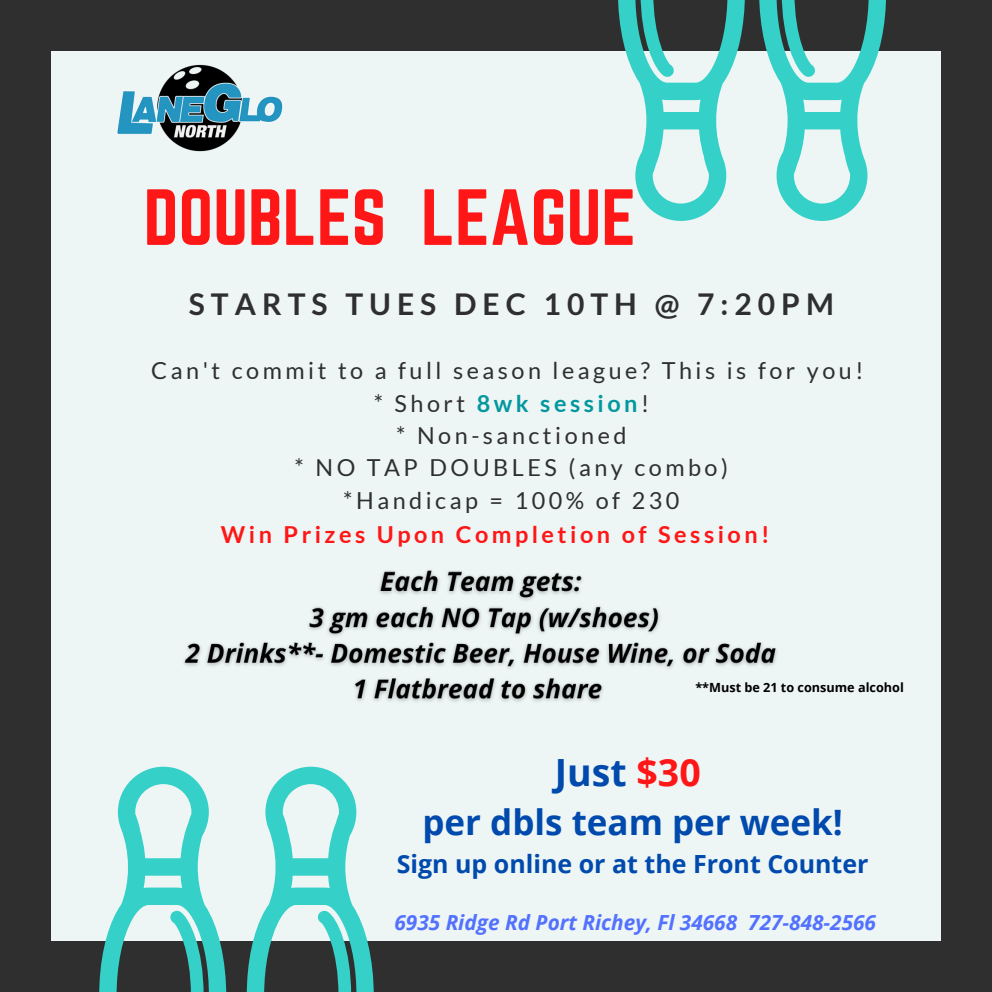
<style>
.page{position:relative;width:992px;height:992px;background:#2f2f2f}
.page>*{position:absolute;margin:0;border:0;box-sizing:border-box;transform-origin:0 0}
.t1{font:69.5px "Norwester";color:#ff1616}
.t2{font:700 37.5px "Open Sans";color:#004aad}
.t3{font:700 35px "Open Sans";color:#004aad}
.t4{font:700 30px "Lato";letter-spacing:.2em;color:#2f2f2f}
.t5{font:700 25px "Open Sans";color:#004aad}
.t6{font:23.5px "Lato";letter-spacing:.15em;color:#2f2f2f}
.t7{font:700 23.5px "Lato";letter-spacing:.15em;color:#ff1616}
.t8{font:700 23.5px "Lato";letter-spacing:.15em;color:#03989e}
.t9{font:italic 700 20.75px "Open Sans";color:#5271ff}
.t10{font:700 12.75px "Open Sans";color:#000}
.s1{font-weight:400;color:#2f2f2f}
.s2{color:#ff1616}
</style>
<div class="page">
<div style="left:51px;top:51px;width:889px;height:889px;background:#edf5f5"></div>
<svg style="left:247px;top:767px;width:127px;height:225px"></svg>
<svg style="left:99px;top:767px;width:127px;height:225px"></svg>
<svg style="left:618px;top:0;width:127px;height:221px"></svg>
<svg style="left:759px;top:0;width:127px;height:221px"></svg>
<img style="left:117px;top:64px;width:166px;height:88px">
<img style="left:184px;top:570px;width:593px;height:132px">
<p class="t1" style="left:144px;top:175px;width:494px">DOUBLES LEAGUE</p>
<p class="t4" style="left:189px;top:286px;width:647px">STARTS TUES DEC 10TH @ 7:20PM</p>
<p class="t6" style="left:151px;top:356px;width:714px">Can't commit to a full season league? This is for you!</p>
<p class="t8" style="left:374px;top:388px;width:277px"><span class="s1">* Short</span> 8wk session<span class="s1">!</span></p>
<p class="t6" style="left:396px;top:421px;width:232px">* Non-sanctioned</p>
<p class="t6" style="left:295px;top:453px;width:435px">* NO TAP DOUBLES (any combo)</p>
<p class="t6" style="left:343px;top:485px;width:338px">*Handicap = 100% of 230</p>
<p class="t7" style="left:221px;top:520px;width:550px">Win Prizes Upon Completion of Session!</p>
<p class="t10" style="left:695px;top:679px;width:210px">**Must be 21 to consume alcohol</p>
<h4 class="t2" style="left:555px;top:746px;width:147px">Just <span class="s2">$30</span></h4>
<h4 class="t3" style="left:422px;top:797px;width:422px">per dbls team per week!</h4>
<h4 class="t5" style="left:397px;top:846px;width:473px">Sign up online or at the Front Counter</h4>
<h2 class="t9" style="left:394px;top:908px;width:483px">6935 Ridge Rd Port Richey, Fl 34668 727-848-2566</h2>
</div>
